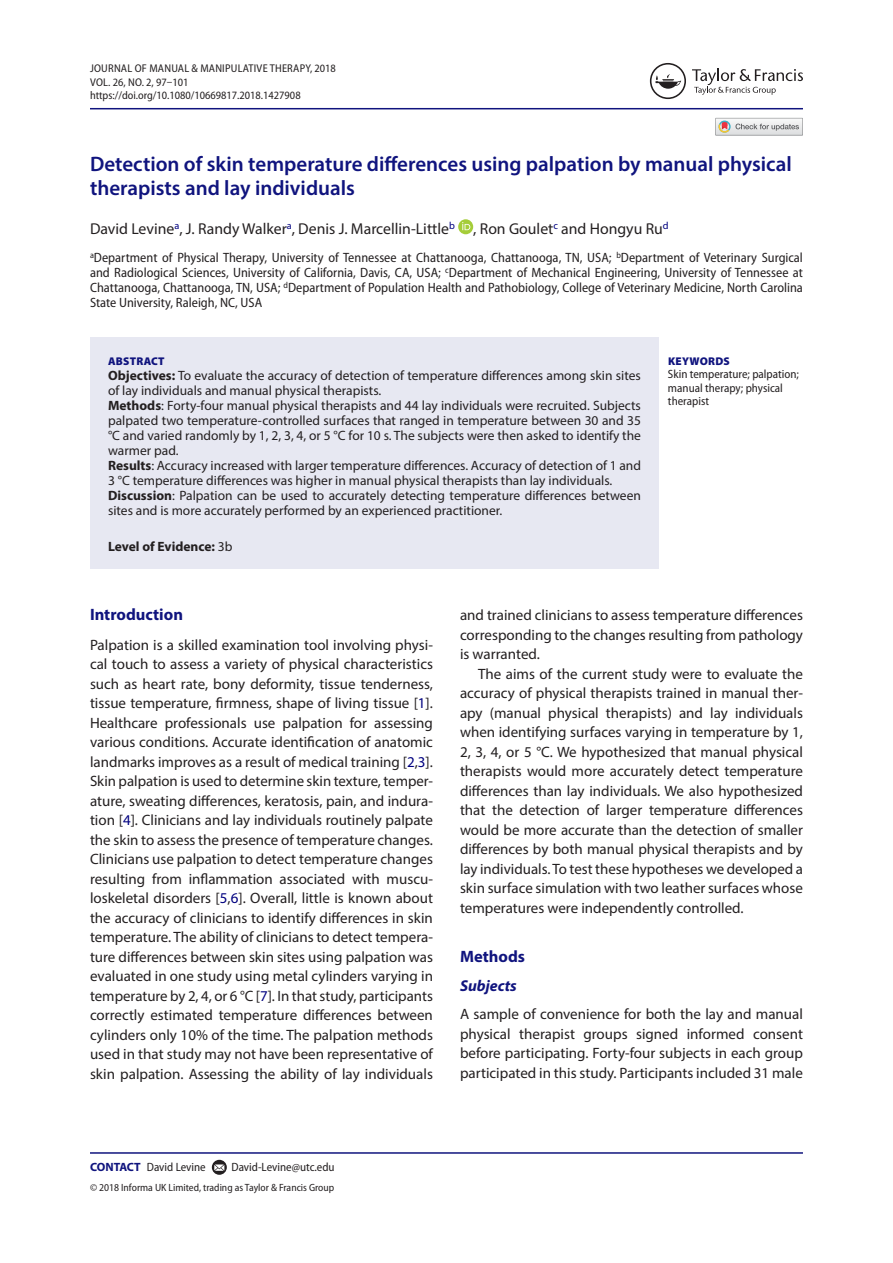
<style>
.page{position:relative;width:893px;height:1263px;background:#fff}
.page>*{position:absolute;margin:0;border:0;box-sizing:border-box;transform-origin:0 0}
.t1{font:600 21px/24px "Myriad Pro";color:#10147e}
.t2{font:700 16.5px "Myriad Pro";color:#10147e}
.t3{font:15.75px "Myriad Pro";color:#231f20}
.t4{font:italic 700 15.75px "Myriad Pro";color:#10147e}
.t5{font:15px/19.5px "Myriad Pro";color:#231f20;text-align:justify}
.t6{font:13.5px/15px "Myriad Pro";color:#231f20}
.t7{font:semi-condensed 13.5px/15px "Myriad Pro";color:#231f20;text-align:justify}
.t8{font:700 13.5px "Myriad Pro";color:#231f20}
.t9{font:semi-condensed 12px/13.5px "Myriad Pro";color:#231f20}
.t10{font:semi-condensed 11.25px/13.5px "Myriad Pro";color:#231f20}
.t11{font:900 11.25px "Myriad Pro";letter-spacing:.02em;color:#10147e}
.t12{font:semi-condensed 10.5px "Myriad Pro";color:#231f20}
.s1{font-weight:700}
.s2{font-weight:400}
.s3{color:#000080}
.s4{font-weight:700;font-stretch:normal;color:#10147e}
</style>
<div class="page">
<hr style="left:90px;top:108px;width:713px;height:1px;background:#10147e">
<div style="left:90px;top:338px;width:569px;height:75px;background:#e7e8f2"></div>
<div style="left:90px;top:368px;width:569px;height:105px;background:#e7e8f2"></div>
<div style="left:90px;top:458px;width:569px;height:75px;background:#e7e8f2"></div>
<div style="left:90px;top:509px;width:569px;height:60px;background:#e7e8f2"></div>
<svg style="left:458px;top:219px;width:15px;height:15px"></svg>
<svg style="left:462px;top:222px;width:8px;height:8px"></svg>
<hr style="left:90px;top:1152px;width:713px;height:2px;background:#10147e">
<svg style="left:212px;top:1160px;width:15px;height:15px"></svg>
<svg style="left:214px;top:1164px;width:10px;height:7px"></svg>
<svg style="left:692px;top:69px;width:111px;height:26px"></svg>
<svg style="left:650px;top:63px;width:36px;height:36px"></svg>
<svg style="left:715px;top:118px;width:88px;height:17px"></svg>
<p class="t10" style="left:90px;top:62px;width:247px">Journal of Manual &amp; Manipulative Therapy, 2018<br>VOL. 26, NO. 2, 97–101 https://doi.org/10.1080/10669817.2018.1427908</p>
<h1 class="t1" style="left:90px;top:151px;width:703px">Detection of skin temperature differences using palpation by manual physical therapists and lay individuals</h1>
<p class="t3" style="left:90px;top:219px;width:580px">David Levine<sup>a</sup>, J. Randy Walker<sup>a</sup>, Denis J. Marcellin-Little<sup>b</sup> , Ron Goulet<sup>c</sup> and Hongyu Ru<sup>d</sup></p>
<p class="t7" style="left:90px;top:250px;width:714px"><sup>a</sup>Department of Physical Therapy, University of Tennessee at Chattanooga, Chattanooga, TN, USA; <sup>b</sup>Department of Veterinary Surgical and Radiological Sciences, University of California, Davis, CA, USA; <sup>c</sup>Department of Mechanical Engineering, University of Tennessee at Chattanooga, Chattanooga, TN, USA; <sup>d</sup>Department of Population Health and Pathobiology, College of Veterinary Medicine, North Carolina State University, Raleigh, NC, USA</p>
<p class="t11" style="left:108px;top:354px;width:58px">ABSTRACT</p>
<p class="t6" style="left:108px;top:367px;width:534px"><span class="s1">Objectives:</span> To evaluate the accuracy of detection of temperature differences among skin sites of lay individuals and manual physical therapists.<br><span class="s1">Methods</span>: Forty-four manual physical therapists and 44 lay individuals were recruited. Subjects palpated two temperature-controlled surfaces that ranged in temperature between 30 and 35 °C and varied randomly by 1, 2, 3, 4, or 5 °C for 10 s. The subjects were then asked to identify the warmer pad.<br><span class="s1">Results</span>: Accuracy increased with larger temperature differences. Accuracy of detection of 1 and 3 °C temperature differences was higher in manual physical therapists than lay individuals.<br><span class="s1">Discussion</span>: Palpation can be used to accurately detecting temperature differences between sites and is more accurately performed by an experienced practitioner.</p>
<p class="t8" style="left:108px;top:537px;width:126px">Level of Evidence: <span class="s2">3b</span></p>
<p class="t11" style="left:668px;top:355px;width:63px">KEYWORDS</p>
<p class="t9" style="left:668px;top:368px;width:133px">Skin temperature; palpation; manual therapy; physical therapist</p>
<p class="t2" style="left:90px;top:604px;width:95px">Introduction</p>
<p class="t5" style="left:90px;top:634px;width:344px">Palpation is a skilled examination tool involving physi&shy;cal touch to assess a variety of physical characteristics such as heart rate, bony deformity, tissue tenderness, tissue temperature, firmness, shape of living tissue [<span class="s3">1</span>].<br>Healthcare professionals use palpation for assessing various conditions. Accurate identification of anatomic landmarks improves as a result of medical training [<span class="s3">2</span>,<span class="s3">3</span>].<br>Skin palpation is used to determine skin texture, temper&shy;ature, sweating differences, keratosis, pain, and indura&shy;tion [<span class="s3">4</span>]. Clinicians and lay individuals routinely palpate the skin to assess the presence of temperature changes.<br>Clinicians use palpation to detect temperature changes resulting from inflammation associated with muscu&shy;loskeletal disorders [<span class="s3">5</span>,<span class="s3">6</span>]. Overall, little is known about the accuracy of clinicians to identify differences in skin temperature. The ability of clinicians to detect tempera&shy;ture differences between skin sites using palpation was evaluated in one study using metal cylinders varying in temperature by 2, 4, or 6 °C [<span class="s3">7</span>]. In that study, participants correctly estimated temperature differences between cylinders only 10% of the time. The palpation methods used in that study may not have been representative of skin palpation. Assessing the ability of lay individuals</p>
<p class="t5" style="left:460px;top:605px;width:344px">and trained clinicians to assess temperature differences corresponding to the changes resulting from pathology is warranted.</p>
<p class="t5" style="left:460px;top:664px;width:344px;text-indent:18px">The aims of the current study were to evaluate the accuracy of physical therapists trained in manual ther&shy;apy (manual physical therapists) and lay individuals when identifying surfaces varying in temperature by 1, 2, 3, 4, or 5 °C. We hypothesized that manual physical therapists would more accurately detect temperature differences than lay individuals. We also hypothesized that the detection of larger temperature differences would be more accurate than the detection of smaller differences by both manual physical therapists and by lay individuals. To test these hypotheses we developed a skin surface simulation with two leather surfaces whose temperatures were independently controlled.</p>
<p class="t2" style="left:460px;top:945px;width:67px">Methods</p>
<p class="t4" style="left:460px;top:975px;width:58px">Subjects</p>
<p class="t5" style="left:460px;top:1004px;width:344px">A sample of convenience for both the lay and manual physical therapist groups signed informed consent before participating. Forty-four subjects in each group participated in this study. Participants included 31 male</p>
<p class="t9" style="left:90px;top:1160px;width:117px"><span class="s4">CONTACT</span> David Levine</p>
<p class="t9" style="left:232px;top:1160px;width:105px">David-Levine@utc.edu</p>
<p class="t12" style="left:90px;top:1182px;width:246px">© 2018 Informa UK Limited, trading as Taylor &amp; Francis Group</p>
</div>
